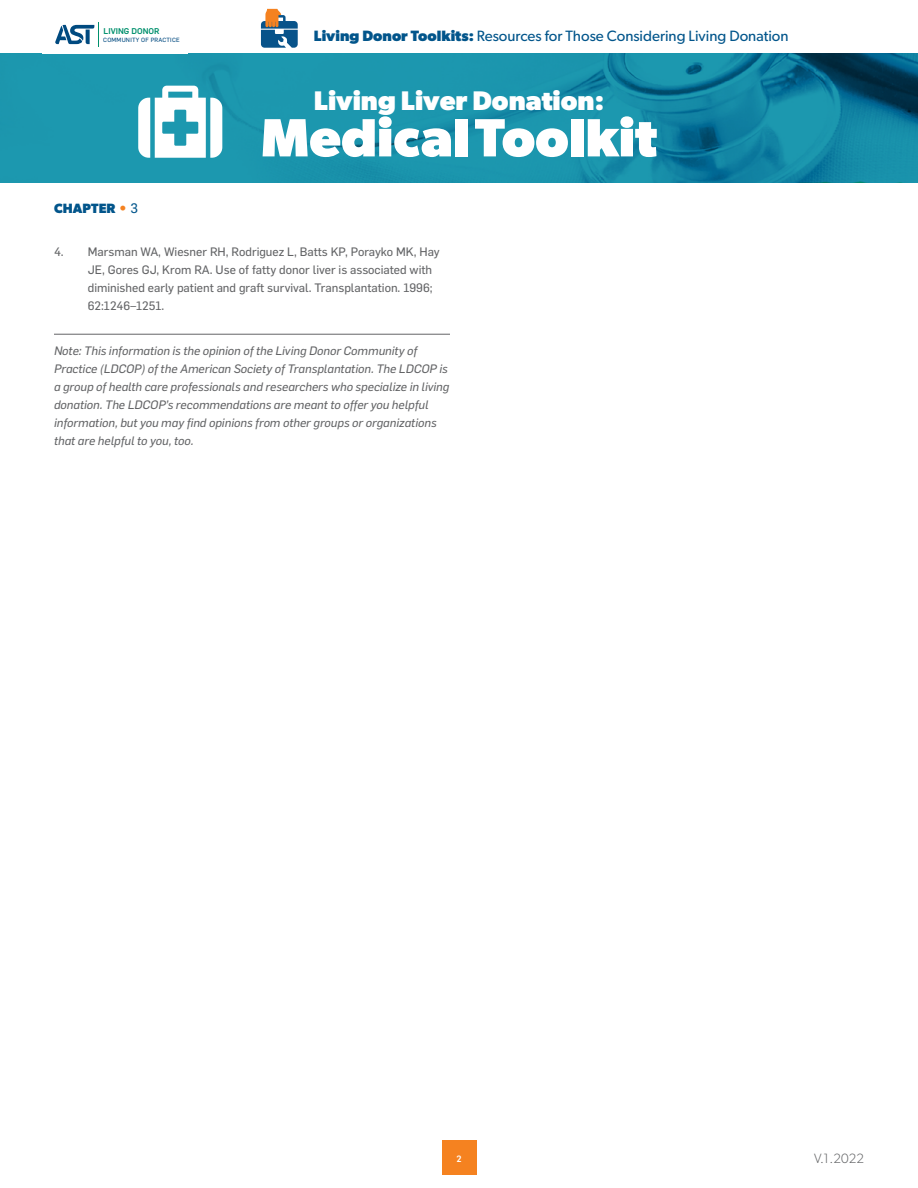
<style>
.page{position:relative;width:918px;height:1188px;background:#fff}
.page>*{position:absolute;margin:0;border:0;box-sizing:border-box;transform-origin:0 0}
.t1{font:700 54px "Gibson";color:#fff}
.t2{font:700 27px "Gibson";color:#fff}
.t3{font:15px "Gibson";color:#02558b}
.t4{font:700 13.5px "Gibson";letter-spacing:.01em;color:#02558b}
.t5{font:300 13.5px "Gibson";color:#636466}
.t6{font:italic 12px/18px "Flama Basic";color:#636466}
.t7{font:12px/18px "Flama Basic";color:#636466}
.t8{font:500 9px "Flama";color:#fff}
.t9{font:500 8.25px "Flama";color:#00906d}
.t10{font:6px "Flama Basic";letter-spacing:.035em;color:#004a80}
.s1{color:#f58220}
.s2{font-family:"Flama Basic";font-weight:400}
.s3{font-weight:700}
</style>
<div class="page">
<img style="left:0;top:54px;width:918px;height:129px">
<div style="left:442px;top:1140px;width:34px;height:35px;background:#f58220"></div>
<svg style="left:138px;top:86px;width:84px;height:72px"></svg>
<svg style="left:261px;top:9px;width:37px;height:39px"></svg>
<svg style="left:55px;top:22px;width:44px;height:25px"></svg>
<hr style="left:54px;top:334px;width:396px;height:1px;background:#636466">
<p class="t9" style="left:104px;top:26px;width:57px">LIVING DONOR</p>
<p class="t10" style="left:103px;top:36px;width:78px">COMMUNITY OF PRACTICE</p>
<p class="t4" style="left:54px;top:201px;width:85px">CHAPTER <span class="s1">•</span> <span class="s2">3</span></p>
<p class="t3" style="left:314px;top:27px;width:476px"><span class="s3">Living Donor Toolkits:</span> Resources for Those Considering Living Donation</p>
<h2 class="t2" style="left:314px;top:85px;width:292px">Living Liver Donation:</h2>
<h1 class="t1" style="left:261px;top:106px;width:398px">Medical Toolkit</h1>
<p class="t7" style="left:88px;top:242px;width:354px;text-indent:-34px">4. Marsman WA, Wiesner RH, Rodriguez L, Batts KP, Porayko MK, Hay JE, Gores GJ, Krom RA. Use of fatty donor liver is associated with diminished early patient and graft survival. Transplantation. 1996; 62:1246–1251.</p>
<p class="t6" style="left:54px;top:341px;width:397px">Note: This information is the opinion of the Living Donor Community of Practice (LDCOP) of the American Society of Transplantation. The LDCOP is a group of health care professionals and researchers who specialize in living donation. The LDCOP’s recommendations are meant to offer you helpful information, but you may find opinions from other groups or organizations that are helpful to you, too.</p>
<p class="t8" style="left:456px;top:1152px;width:7px">2</p>
<p class="t5" style="left:814px;top:1150px;width:51px">V.1.2022</p>
</div>
